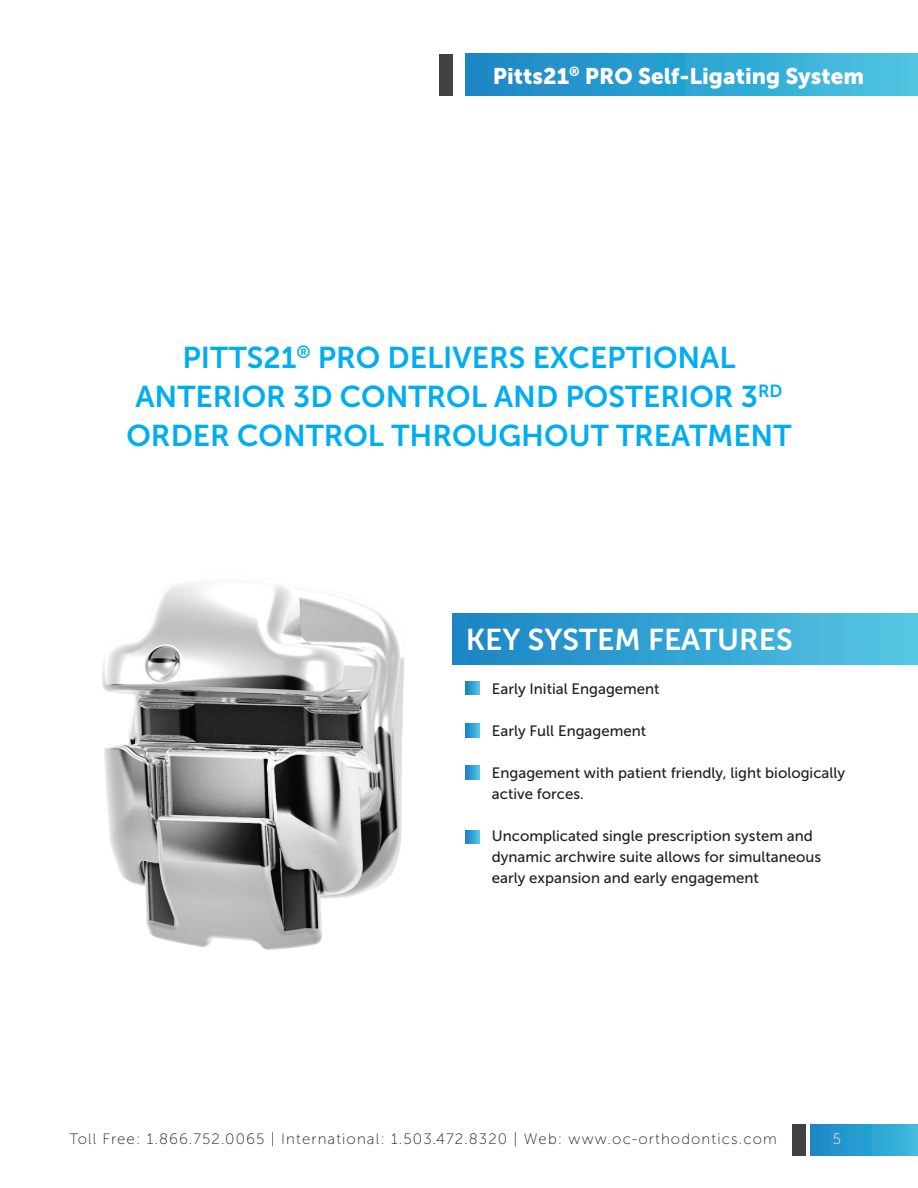
<style>
.page{position:relative;width:918px;height:1188px;background:#fff}
.page>*{position:absolute;margin:0;border:0;box-sizing:border-box;transform-origin:0 0}
.t1{font:30px/39px "Museo Sans 700";color:#00aeef;text-align:center}
.t2{font:30px "Museo Sans 700";color:#fff}
.t3{font:22.5px "Museo Sans 900";color:#fff}
.t4{font:15px/21px "Museo Sans 500";color:#231f20}
.t5{font:15px "Museo Sans 100";letter-spacing:.075em;color:#231f20}
.t6{font:15px "Museo Sans 100";color:#fff}
</style>
<div class="page">
<svg style="left:810px;top:1124px;width:108px;height:32px;background:#2b9fd0"></svg>
<div style="left:792px;top:1124px;width:14px;height:32px;background:#424341"></div>
<div style="left:439px;top:54px;width:13px;height:42px;background:#424341"></div>
<svg style="left:466px;top:54px;width:452px;height:42px;background:#30a4d2"></svg>
<img style="left:102px;top:582px;width:302px;height:368px">
<div style="left:452px;top:613px;width:466px;height:51px;background:linear-gradient(to right,#1983c4,#55c7e3)"></div>
<svg style="left:466px;top:681px;width:13px;height:14px"></svg>
<svg style="left:466px;top:724px;width:13px;height:13px"></svg>
<svg style="left:466px;top:766px;width:13px;height:13px"></svg>
<svg style="left:466px;top:830px;width:13px;height:14px"></svg>
<h2 class="t3" style="left:493px;top:63px;width:373px">Pitts21<sup>®</sup> PRO Self-Ligating System</h2>
<h1 class="t1" style="left:126px;top:338px;width:667px">PITTS21<sup>®</sup> PRO DELIVERS EXCEPTIONAL<br>ANTERIOR 3D CONTROL AND POSTERIOR 3<sup>RD<br></sup>ORDER CONTROL THROUGHOUT TREATMENT</h1>
<h1 class="t2" style="left:466px;top:623px;width:329px">KEY SYSTEM FEATURES</h1>
<p class="t4" style="left:492px;top:678px;width:169px">Early Initial Engagement</p>
<p class="t4" style="left:492px;top:720px;width:156px">Early Full Engagement</p>
<p class="t4" style="left:492px;top:762px;width:355px">Engagement with patient friendly, light biologically active forces.</p>
<p class="t4" style="left:492px;top:825px;width:331px">Uncomplicated single prescription system and dynamic archwire suite allows for simultaneous early expansion and early engagement</p>
<p class="t5" style="left:69px;top:1131px;width:709px">Toll Free: 1.866.752.0065 | International: 1.503.472.8320 | Web: www.oc-orthodontics.com</p>
<p class="t6" style="left:833px;top:1131px;width:10px">5</p>
</div>
